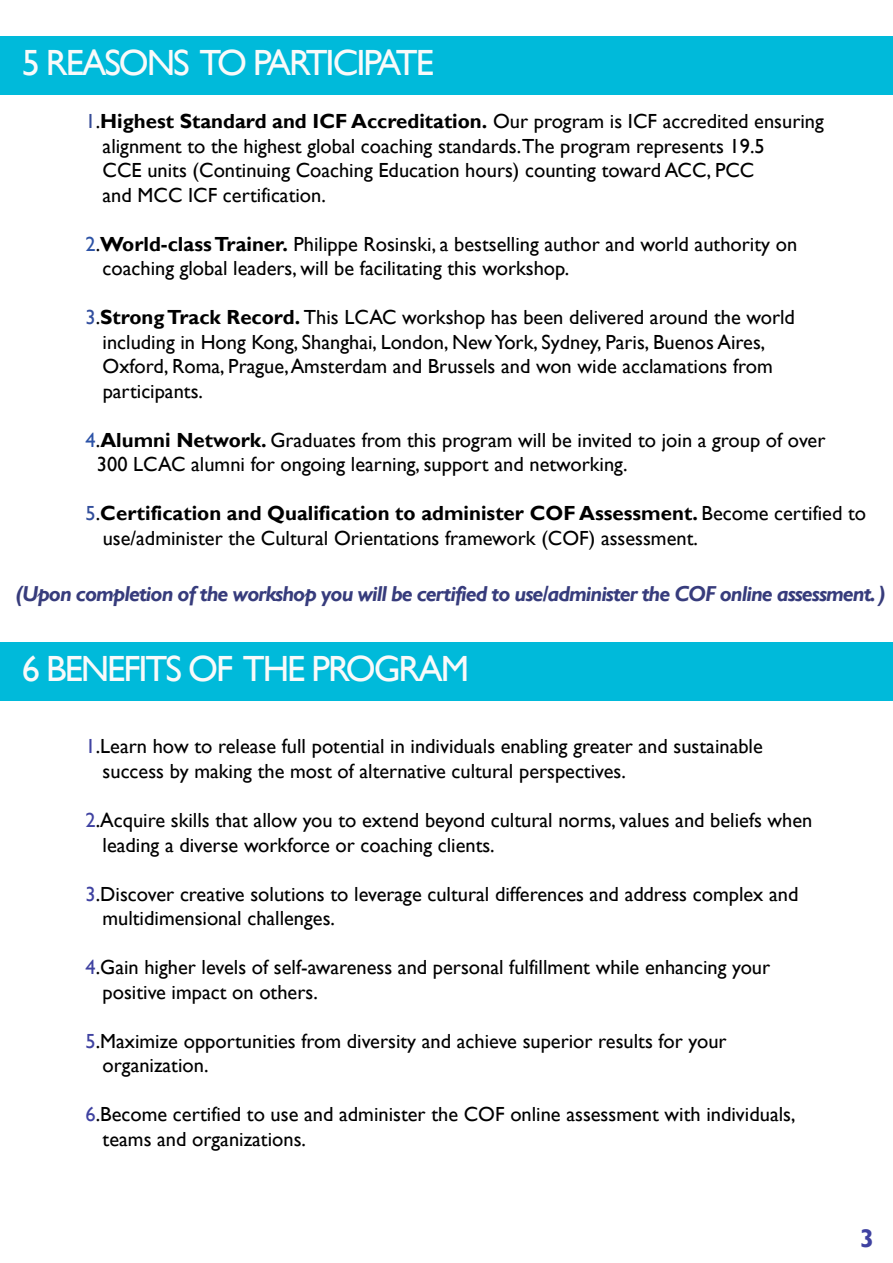
<style>
.page{position:relative;width:893px;height:1263px;background:#fff}
.page>*{position:absolute;margin:0;border:0;box-sizing:border-box;transform-origin:0 0}
.t1{font:36.45px "Gill Sans";letter-spacing:-.055em;color:#f9fafa}
.t2{font:700 25.5px "Gill Sans";color:#3f42a1}
.t3{font:italic 700 21.6px "Gill Sans";letter-spacing:-.045em;color:#373c7c}
.t4{font:20.4px/24.5px "Gill Sans";color:#000}
.s1{color:#354b96}
.s2{font-weight:700}
.s3{color:#2c52a5}
.s4{color:#334f9f}
.s5{color:#2b52a7}
.s6{color:#324e9b}
.s7{color:#3f42a1}
</style>
<div class="page">
<div style="left:0;top:37px;width:893px;height:58px;background:#00bada"></div>
<div style="left:0;top:642px;width:893px;height:58px;background:#00bada"></div>
<h1 class="t1" style="left:22px;top:42px;width:414px">5 REASONS TO PARTICIPATE</h1>
<p class="t4" style="left:103px;top:110px;width:723px;text-indent:-17px"><span class="s1">1</span>.<span class="s2">Highest Standard and ICF Accreditation.</span> Our program is ICF accredited ensuring alignment to the highest global coaching standards.The program represents 19.5<br>CCE units (Continuing Coaching Education hours) counting toward ACC, PCC<br>and MCC ICF certification.</p>
<p class="t4" style="left:103px;top:232px;width:696px;text-indent:-17px"><span class="s3">2</span>.<span class="s2">World-classTrainer.</span> Philippe Rosinski, a bestselling author and world authority on coaching global leaders, will be facilitating this workshop.</p>
<p class="t4" style="left:103px;top:306px;width:694px;text-indent:-17px"><span class="s4">3</span>.<span class="s2">StrongTrack Record.</span> This LCAC workshop has been delivered around the world including in Hong Kong, Shanghai, London, NewYork, Sydney, Paris, Buenos Aires, Oxford, Roma, Prague, Amsterdam and Brussels and won wide acclamations from participants.</p>
<p class="t4" style="left:97px;top:428px;width:730px;text-indent:-11px"><span class="s5">4</span>.<span class="s2">Alumni Network.</span> Graduates from this program will be invited to join a group of over<br>300 LCAC alumni for ongoing learning, support and networking.</p>
<p class="t4" style="left:103px;top:502px;width:765px;text-indent:-17px"><span class="s6">5</span>.<span class="s2">Certification and Qualification to administer COF Assessment.</span> Become certified to use/administer the Cultural Orientations framework (COF) assessment.</p>
<p class="t3" style="left:16px;top:581px;width:871px">(Upon completion of the workshop you will be certified to use/administer the COF online assessment.)</p>
<h1 class="t1" style="left:22px;top:647px;width:449px">6 BENEFITS OF THE PROGRAM</h1>
<p class="t4" style="left:103px;top:735px;width:662px;text-indent:-17px"><span class="s7">1</span>.Learn how to release full potential in individuals enabling greater and sustainable success by making the most of alternative cultural perspectives.</p>
<p class="t4" style="left:103px;top:808px;width:711px;text-indent:-17px"><span class="s7">2</span>.Acquire skills that allow you to extend beyond cultural norms, values and beliefs when leading a diverse workforce or coaching clients.</p>
<p class="t4" style="left:103px;top:882px;width:697px;text-indent:-17px"><span class="s7">3</span>.Discover creative solutions to leverage cultural differences and address complex and multidimensional challenges.</p>
<p class="t4" style="left:103px;top:955px;width:669px;text-indent:-17px"><span class="s7">4</span>.Gain higher levels of self-awareness and personal fulfillment while enhancing your positive impact on others.</p>
<p class="t4" style="left:103px;top:1029px;width:626px;text-indent:-17px"><span class="s7">5</span>.Maximize opportunities from diversity and achieve superior results for your organization.</p>
<p class="t4" style="left:103px;top:1102px;width:694px;text-indent:-17px"><span class="s7">6</span>.Become certified to use and administer the COF online assessment with individuals, teams and organizations.</p>
<p class="t2" style="left:860px;top:1223px;width:16px">3</p>
</div>
